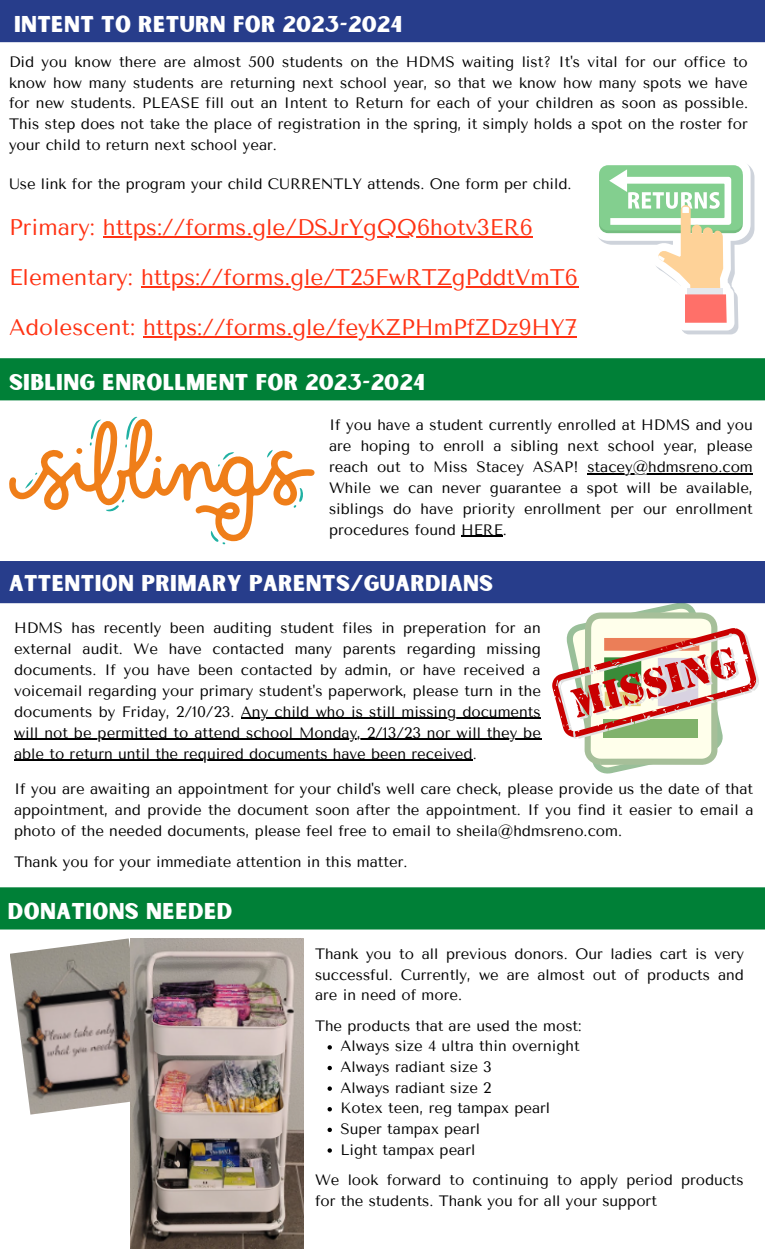
<style>
.page{position:relative;width:765px;height:1260px;background:#fff}
.page>*{position:absolute;margin:0;border:0;box-sizing:border-box;transform-origin:0 0}
.t1{font:22.5px "Tenor Sans";color:#ff3213}
.t2{font:21.88px "Sunborn Sans One";letter-spacing:.015em;color:#fff}
.t3{font:15px/21px "Tenor Sans";color:#000;text-align:justify}
</style>
<div class="page">
<div style="left:0;top:0;width:765px;height:42px;background:#273d8b"></div>
<hr style="left:103px;top:236px;width:430px;height:2px;background:#ff3213">
<hr style="left:141px;top:286px;width:437px;height:2px;background:#ff3213">
<hr style="left:143px;top:336px;width:434px;height:2px;background:#ff3213">
<svg style="left:599px;top:164px;width:155px;height:170px"></svg>
<div style="left:0;top:358px;width:765px;height:42px;background:#008037"></div>
<svg style="left:9px;top:417px;width:306px;height:127px"></svg>
<hr style="left:587px;top:473px;width:166px;height:1px;background:#000">
<hr style="left:461px;top:536px;width:42px;height:1px;background:#000">
<div style="left:0;top:561px;width:765px;height:42px;background:#273d8b"></div>
<svg style="left:552px;top:603px;width:207px;height:171px"></svg>
<hr style="left:241px;top:718px;width:300px;height:1px;background:#000">
<hr style="left:14px;top:739px;width:527px;height:1px;background:#000">
<hr style="left:14px;top:759px;width:459px;height:2px;background:#000">
<div style="left:0;top:887px;width:765px;height:43px;background:#008037"></div>
<img style="left:10px;top:938px;width:120px;height:177px">
<img style="left:130px;top:938px;width:174px;height:311px">
<svg style="left:328px;top:1045px;width:4px;height:5px"></svg>
<svg style="left:328px;top:1066px;width:4px;height:4px"></svg>
<svg style="left:328px;top:1086px;width:4px;height:5px"></svg>
<svg style="left:328px;top:1107px;width:4px;height:4px"></svg>
<svg style="left:328px;top:1128px;width:4px;height:4px"></svg>
<svg style="left:328px;top:1148px;width:4px;height:5px"></svg>
<h2 class="t2" style="left:14px;top:10px;width:390px">INTENT TO RETURN FOR 2023-2024</h2>
<p class="t3" style="left:9px;top:51px;width:740px">Did you know there are almost 500 students on the HDMS waiting list? It's vital for our office to know how many students are returning next school year, so that we know how many spots we have for new students. PLEASE fill out an Intent to Return for each of your children as soon as possible.<br>This step does not take the place of registration in the spring, it simply holds a spot on the roster for your child to return next school year.</p>
<p class="t3" style="left:9px;top:173px;width:564px">Use link for the program your child CURRENTLY attends. One form per child.</p>
<h1 class="t1" style="left:9px;top:214px;width:525px">Primary: https://forms.gle/DSJrYgQQ6hotv3ER6</h1>
<h1 class="t1" style="left:9px;top:264px;width:571px">Elementary: https://forms.gle/T25FwRTZgPddtVmT6</h1>
<h1 class="t1" style="left:9px;top:314px;width:569px">Adolescent: https://forms.gle/feyKZPHmPfZDz9HY7</h1>
<h2 class="t2" style="left:9px;top:368px;width:417px">SIBLING ENROLLMENT FOR 2023-2024</h2>
<p class="t3" style="left:329px;top:415px;width:425px">If you have a student currently enrolled at HDMS and you are hoping to enroll a sibling next school year, please reach out to Miss Stacey ASAP! stacey@hdmsreno.com While we can never guarantee a spot will be available, siblings do have priority enrollment per our enrollment procedures found HERE.</p>
<h2 class="t2" style="left:9px;top:569px;width:486px">ATTENTION PRIMARY PARENTS/GUARDIANS</h2>
<p class="t3" style="left:14px;top:618px;width:529px">HDMS has recently been auditing student files in preperation for an external audit. We have contacted many parents regarding missing documents. If you have been contacted by admin, or have received a voicemail regarding your primary student's paperwork, please turn in the documents by Friday, 2/10/23. Any child who is still missing documents will not be permitted to attend school Monday, 2/13/23 nor will they be able to return until the required documents have been received.</p>
<p class="t3" style="left:14px;top:778px;width:741px">If you are awaiting an appointment for your child's well care check, please provide us the date of that appointment, and provide the document soon after the appointment. If you find it easier to email a photo of the needed documents, please feel free to email to sheila@hdmsreno.com.</p>
<p class="t3" style="left:14px;top:851px;width:395px">Thank you for your immediate attention in this matter.</p>
<h2 class="t2" style="left:8px;top:897px;width:226px">DONATIONS NEEDED</h2>
<p class="t3" style="left:315px;top:944px;width:431px;line-height:20.6px">Thank you to all previous donors. Our ladies cart is very successful. Currently, we are almost out of products and are in need of more.</p>
<p class="t3" style="left:315px;top:1015px;width:268px">The products that are used the most:</p>
<p class="t3" style="left:341px;top:1036px;width:241px;line-height:20.6px;text-align:left">Always size 4 ultra thin overnight<br>Always radiant size 3<br>Always radiant size 2<br>Kotex teen, reg tampax pearl<br>Super tampax pearl<br>Light tampax pearl</p>
<p class="t3" style="left:315px;top:1170px;width:430px;line-height:20.6px">We look forward to continuing to apply period products for the students. Thank you for all your support</p>
</div>
